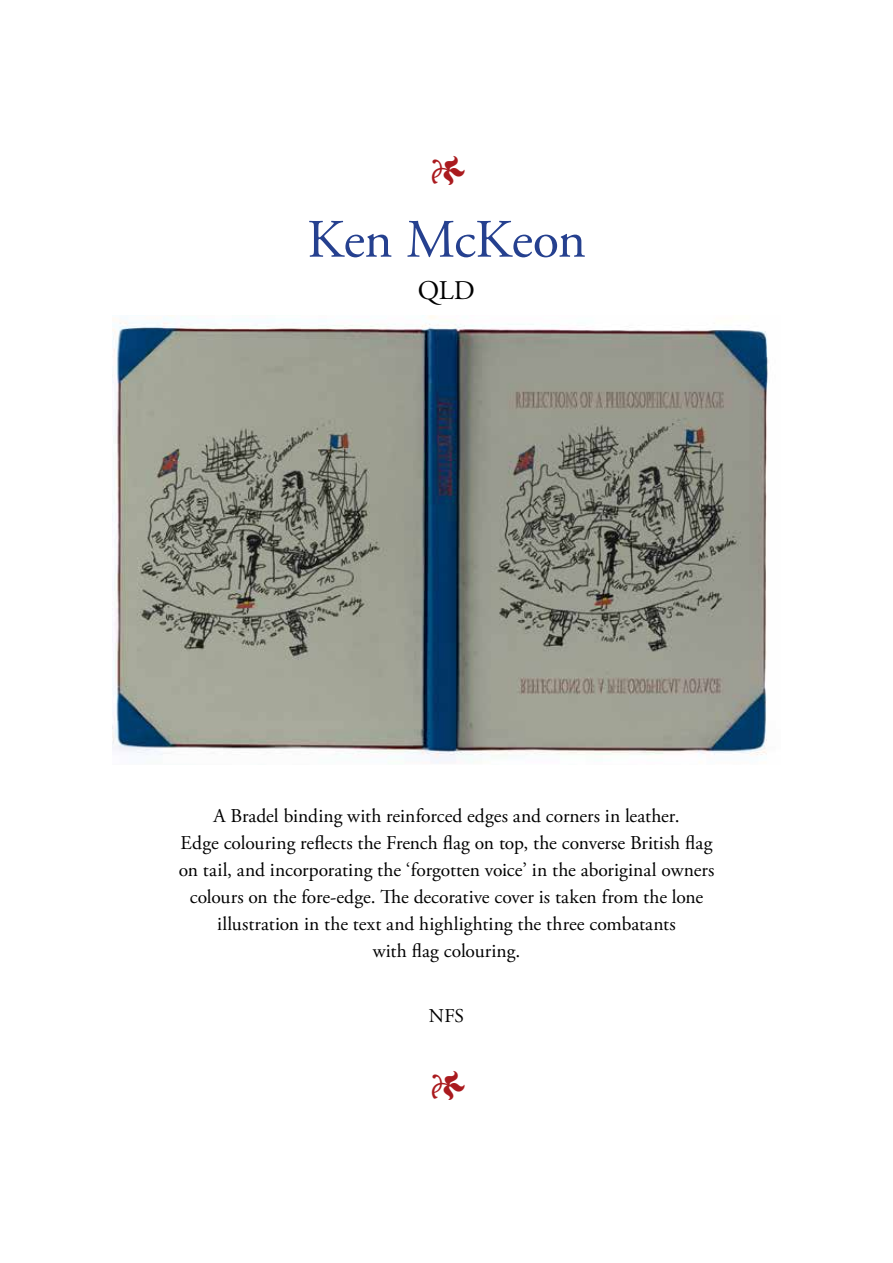
<style>
.page{position:relative;width:893px;height:1263px;background:#fff}
.page>*{position:absolute;margin:0;border:0;box-sizing:border-box;transform-origin:0 0}
.t1{font:54px "Adobe Garamond Pro";color:#25408f}
.t2{font:43.5px "Adobe Garamond Pro";color:#aa1a1e}
.t3{font:27px "Adobe Garamond Pro";color:#000}
.t4{font:19.5px/27px "Adobe Garamond Pro";letter-spacing:-.005em;color:#000;text-align:center}
</style>
<div class="page">
<img style="left:113px;top:316px;width:655px;height:447px">
<h2 class="t2" style="left:428px;top:145px;width:38px">1</h2>
<h1 class="t1" style="left:307px;top:207px;width:280px">Ken McKeon</h1>
<h3 class="t3" style="left:418px;top:274px;width:59px">QLD</h3>
<p class="t4" style="left:179px;top:803px;width:537px">A Bradel binding with reinforced edges and corners in leather.<br>Edge colouring reflects the French flag on top, the converse British flag on tail, and incorporating the ‘forgotten voice’ in the aboriginal owners colours on the fore-edge. The decorative cover is taken from the lone illustration in the text and highlighting the three combatants<br>with flag colouring.</p>
<p class="t4" style="left:429px;top:1003px;width:37px">NFS</p>
<h2 class="t2" style="left:428px;top:1060px;width:38px">1</h2>
</div>
